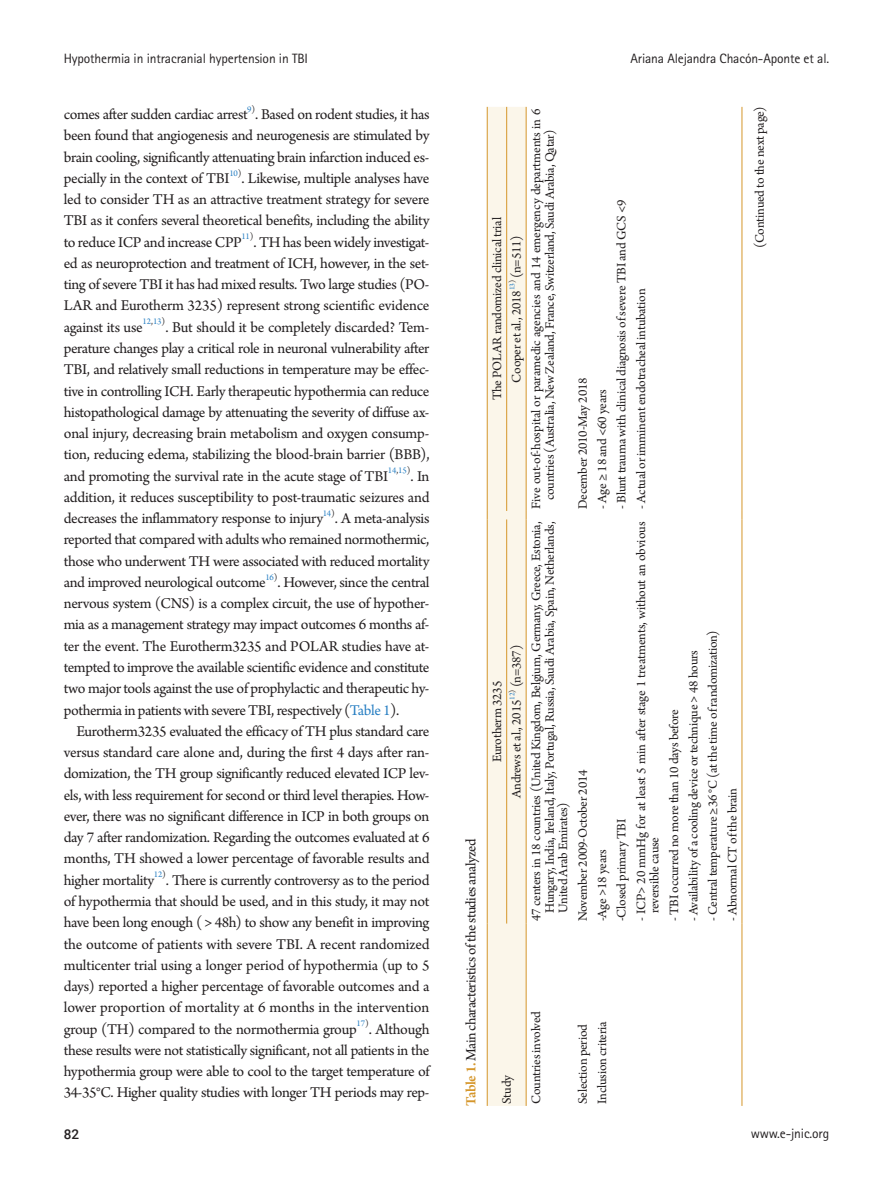
<style>
.page{position:relative;width:893px;height:1191px;background:#fff}
.page>*{position:absolute;margin:0;border:0;box-sizing:border-box;transform-origin:0 0}
.t1{font:15.75px/21.3px "Arno Pro";letter-spacing:-.025em;color:#231f20;text-align:justify}
.t2{font:15px "Arno Pro";letter-spacing:-.03em;color:#231f20}
.t3{font:13.5px/13.5px "Arno Pro";letter-spacing:-.015em;color:#231f20}
.t4{font:13.5px "Rotis Sans Serif Std";letter-spacing:-.01em;color:#231f20}
.t5{font:500 13.5px "Roboto";color:#231f20}
.t6{font:9.15px "Arno Pro";letter-spacing:-.02em;color:#2a80c3}
.t7{font:7.8px "Arno Pro";color:#2a80c3}
.s1{color:#231f20}
.s2{color:#2a80c3}
.s3{font-weight:600;color:#d5962b}
</style>
<div class="page">
<svg style="left:487px;top:107px;width:40px;height:999px;background:#f8f0de"></svg>
<hr style="left:526px;top:107px;width:1px;height:404px;background:#d5962b">
<hr style="left:742px;top:923px;width:1px;height:183px;background:#d5962b">
<hr style="left:742px;top:519px;width:1px;height:404px;background:#d5962b">
<hr style="left:742px;top:107px;width:1px;height:404px;background:#d5962b">
<p class="t4" style="left:64px;top:51px;width:246px">Hypothermia in intracranial hypertension in TBI</p>
<p class="t4" style="left:631px;top:51px;width:200px">Ariana Alejandra Chacón-Aponte et al.</p>
<p class="t1" style="left:64px;top:104px;width:185px">comes after sudden cardiac arrest</p>
<p class="t6" style="left:247px;top:104px;width:9px">9<span class="s1">)</span></p>
<p class="t1" style="left:64px;top:104px;width:367px;text-indent:191px">. Based on rodent studies, it has been found that angiogenesis and neurogenesis are stimulated by brain cooling, significantly attenuating brain infarction induced es&shy;pecially in the context of TBI</p>
<p class="t6" style="left:229px;top:168px;width:14px">10<span class="s1">)</span></p>
<p class="t1" style="left:64px;top:168px;width:367px;text-indent:178px">. Likewise, multiple analyses have led to consider TH as an attractive treatment strategy for severe TBI as it confers several theoretical benefits, including the ability to reduce ICP and increase CPP</p>
<p class="t6" style="left:241px;top:231px;width:14px">11<span class="s1">)</span></p>
<p class="t1" style="left:64px;top:232px;width:367px;text-indent:190px">. TH has been widely investigat&shy;ed as neuroprotection and treatment of ICH, however, in the set&shy;ting of severe TBI it has had mixed results. Two large studies (PO-LAR and Eurotherm 3235) represent strong scientific evidence against its use</p>
<p class="t6" style="left:143px;top:316px;width:24px">12<span class="s1">,</span>13<span class="s1">)</span></p>
<p class="t1" style="left:64px;top:317px;width:367px;text-indent:102px">. But should it be completely discarded? Tem&shy;perature changes play a critical role in neuronal vulnerability after TBI, and relatively small reductions in temperature may be effec&shy;tive in controlling ICH. Early therapeutic hypothermia can reduce histopathological damage by attenuating the severity of diffuse ax&shy;onal injury, decreasing brain metabolism and oxygen consump&shy;tion, reducing edema, stabilizing the blood-brain barrier (BBB), and promoting the survival rate in the acute stage of TBI</p>
<p class="t6" style="left:388px;top:465px;width:24px">14<span class="s1">,</span>15<span class="s1">)</span></p>
<p class="t1" style="left:64px;top:466px;width:367px;text-indent:347px">. In addition, it reduces susceptibility to post-traumatic seizures and decreases the inflammatory response to injury</p>
<p class="t6" style="left:323px;top:508px;width:14px">14<span class="s1">)</span></p>
<p class="t1" style="left:64px;top:508px;width:367px;text-indent:271px">. A meta-analysis reported that compared with adults who remained normothermic, those who underwent TH were associated with reduced mortality and improved neurological outcome</p>
<p class="t6" style="left:265px;top:571px;width:14px">16<span class="s1">)</span></p>
<p class="t1" style="left:64px;top:572px;width:367px;text-indent:214px">. However, since the central nervous system (CNS) is a complex circuit, the use of hypother&shy;mia as a management strategy may impact outcomes 6 months af&shy;ter the event. The Eurotherm3235 and POLAR studies have at&shy;tempted to improve the available scientific evidence and constitute two major tools against the use of prophylactic and therapeutic hy&shy;pothermia in patients with severe TBI, respectively (<span class="s2">Table 1</span>).</p>
<p class="t1" style="left:64px;top:721px;width:367px;text-indent:13px">Eurotherm3235 evaluated the efficacy of TH plus standard care versus standard care alone and, during the first 4 days after ran&shy;domization, the TH group significantly reduced elevated ICP lev&shy;els, with less requirement for second or third level therapies. How&shy;ever, there was no significant difference in ICP in both groups on day 7 after randomization. Regarding the outcomes evaluated at 6 months, TH showed a lower percentage of favorable results and higher mortality</p>
<p class="t6" style="left:154px;top:869px;width:14px">12<span class="s1">)</span></p>
<p class="t1" style="left:64px;top:870px;width:367px;text-indent:102px">. There is currently controversy as to the period of hypothermia that should be used, and in this study, it may not have been long enough ( &gt; 48h) to show any benefit in improving the outcome of patients with severe TBI. A recent randomized multicenter trial using a longer period of hypothermia (up to 5 days) reported a higher percentage of favorable outcomes and a lower proportion of mortality at 6 months in the intervention group (TH) compared to the normothermia group</p>
<p class="t6" style="left:357px;top:1018px;width:14px">17<span class="s1">)</span></p>
<p class="t1" style="left:64px;top:1019px;width:367px;text-indent:305px">. Although these results were not statistically significant, not all patients in the hypothermia group were able to cool to the target temperature of 34-35°C. Higher quality studies with longer TH periods may rep-</p>
<p class="t2" style="left:463px;top:1106px;width:269px;rotate:-90deg"><span class="s3">Table 1.</span> Main characteristics ofthe studies analyzed</p>
<p class="t3" style="left:530px;top:500px;width:393px;text-indent:-9px;rotate:-90deg">Five out-of-hospital or paramedic agencies and 14 emergency departments in 6 countries (Australia, New Zealand, France, Switzerland, Saudi Arabia, Qatar)</p>
<p class="t3" style="left:491px;top:400px;width:185px;rotate:-90deg">The POLAR randomized clinical trial</p>
<p class="t3" style="left:510px;top:278px;width:44px;rotate:-90deg">(n=511)</p>
<p class="t7" style="left:507px;top:290px;width:12px;rotate:-90deg">13<span class="s1">)</span></p>
<p class="t3" style="left:510px;top:382px;width:94px;rotate:-90deg">Cooper et al., 2018</p>
<p class="t3" style="left:615px;top:509px;width:310px;rotate:-90deg">- Blunt trauma with clinical diagnosis of severe TBI and GCS &lt;9</p>
<p class="t3" style="left:635px;top:509px;width:222px;rotate:-90deg">- Actual or imminent endotracheal intubation</p>
<p class="t3" style="left:577px;top:509px;width:133px;rotate:-90deg">December 2010-May 2018</p>
<p class="t3" style="left:596px;top:509px;width:121px;rotate:-90deg">- Age ≥ 18 and &lt;60 years</p>
<p class="t3" style="left:530px;top:913px;width:393px;text-align:justify;text-indent:-9px;rotate:-90deg">47 centers in 18 countries (United Kingdom, Belgium, Germany, Greece, Estonia, Hungary, India, Ireland, Italy, Portugal, Russia, Saudi Arabia, Spain, Netherlands, United Arab Emirates)</p>
<p class="t3" style="left:510px;top:687px;width:44px;rotate:-90deg">(n=387)</p>
<p class="t3" style="left:491px;top:762px;width:83px;rotate:-90deg">Eurotherm 3235</p>
<p class="t7" style="left:507px;top:700px;width:12px;rotate:-90deg">12<span class="s1">)</span></p>
<p class="t3" style="left:510px;top:798px;width:100px;rotate:-90deg">Andrews et al., 2015</p>
<p class="t3" style="left:577px;top:921px;width:153px;rotate:-90deg">November 2009-October 2014</p>
<p class="t3" style="left:635px;top:913px;width:393px;text-indent:-9px;rotate:-90deg">- ICP&gt; 20 mmHg for at least 5 min after stage 1 treatments, without an obvious reversible cause</p>
<p class="t3" style="left:615px;top:921px;width:104px;rotate:-90deg">-Closed primary TBI</p>
<p class="t3" style="left:596px;top:921px;width:74px;rotate:-90deg">-Age &gt;18 years</p>
<p class="t3" style="left:707px;top:921px;width:293px;rotate:-90deg">- Central temperature ≥36 °C (at the time of randomization)</p>
<p class="t3" style="left:687px;top:921px;width:273px;rotate:-90deg">- Availability of a cooling device or technique &gt; 48 hours</p>
<p class="t3" style="left:668px;top:921px;width:214px;rotate:-90deg">- TBI occurred no more than 10 days before</p>
<p class="t3" style="left:726px;top:921px;width:135px;rotate:-90deg">- Abnormal CT of the brain</p>
<p class="t3" style="left:501px;top:1103px;width:31px;rotate:-90deg">Study</p>
<p class="t3" style="left:530px;top:1103px;width:94px;rotate:-90deg">Countries involved</p>
<p class="t3" style="left:596px;top:1103px;width:84px;rotate:-90deg">Inclusion criteria</p>
<p class="t3" style="left:577px;top:1103px;width:81px;rotate:-90deg">Selection period</p>
<p class="t3" style="left:754px;top:248px;width:143px;rotate:-90deg">(Continued to the next page)</p>
<p class="t5" style="left:64px;top:1124px;width:17px">82</p>
<p class="t4" style="left:751px;top:1125px;width:80px">www.e-jnic.org</p>
</div>
